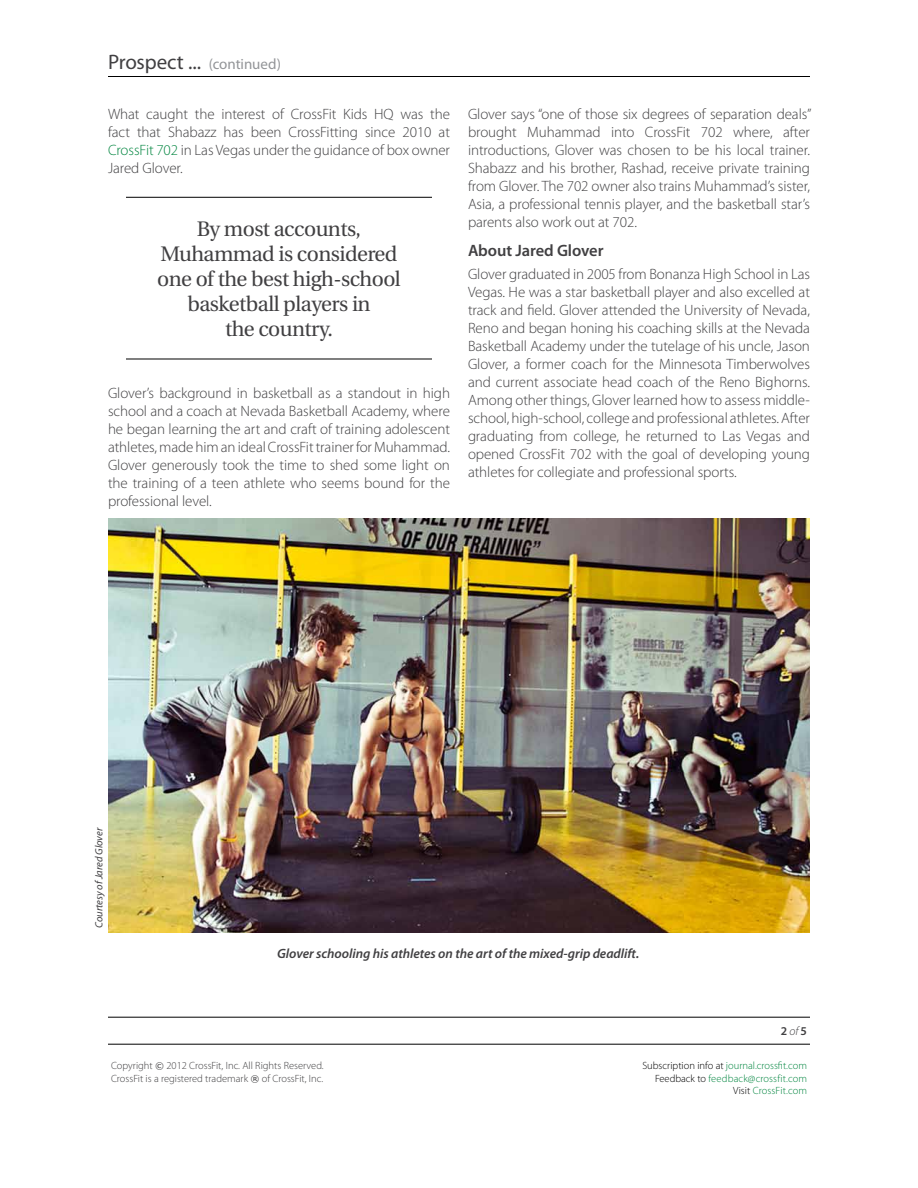
<style>
.page{position:relative;width:918px;height:1188px;background:#fff}
.page>*{position:absolute;margin:0;border:0;box-sizing:border-box;transform-origin:0 0}
.t1{font:21px/25.2px "Utopia";letter-spacing:-.025em;color:#414042;text-align:center}
.t2{font:21px "Myriad Pro";letter-spacing:-.01em;color:#414042}
.t3{font:600 16.5px "Myriad Pro";letter-spacing:-.005em;color:#414042}
.t4{font:300 15px/18px "Myriad Pro";letter-spacing:-.005em;color:#414042;text-align:justify}
.t5{font:italic 600 13.5px "Myriad Pro";letter-spacing:-.005em;color:#414042}
.t6{font:600 12px "Myriad Pro";color:#414042}
.t7{font:300 10.5px/12.6px "Myriad Pro";color:#414042}
.t8{font:300 10.5px/12.6px "Myriad Pro";color:#00853f;text-align:right}
.t9{font:italic 10.5px "Myriad Pro";letter-spacing:-.005em;color:#414042}
.s1{font-size:15px;color:#939598}
.s2{color:#00853f}
.s3{font-weight:300;font-style:italic}
.s4{font-family:"Verdana";font-weight:400;font-size:9px}
.s5{color:#000}
</style>
<div class="page">
<hr style="left:108px;top:76px;width:702px;height:1px;background:#000">
<hr style="left:108px;top:1017px;width:702px;height:1px;background:#000">
<hr style="left:108px;top:1044px;width:702px;height:1px;background:#000">
<hr style="left:126px;top:197px;width:306px;height:1px;background:#000">
<hr style="left:126px;top:359px;width:306px;height:1px;background:#000">
<img style="left:108px;top:518px;width:702px;height:414px">
<h1 class="t2" style="left:108px;top:50px;width:174px">Prospect ... <span class="s1">(continued)</span></h1>
<p class="t4" style="left:108px;top:106px;width:344px">What caught the interest of CrossFit Kids HQ was the fact that Shabazz has been CrossFitting since 2010 at <span class="s2">CrossFit 702</span> in Las Vegas under the guidance of box owner Jared Glover.</p>
<h1 class="t1" style="left:157px;top:216px;width:245px">By most accounts,<br>Muhammad is considered one of the best high-school basketball players in<br>the country.</h1>
<p class="t4" style="left:108px;top:385px;width:344px">Glover’s background in basketball as a standout in high school and a coach at Nevada Basketball Academy, where he began learning the art and craft of training adolescent athletes, made him an ideal CrossFit trainer for Muhammad.<br>Glover generously took the time to shed some light on the training of a teen athlete who seems bound for the professional level.</p>
<p class="t4" style="left:468px;top:106px;width:345px">Glover says “one of those six degrees of separation deals” brought Muhammad into CrossFit 702 where, after introductions, Glover was chosen to be his local trainer.<br>Shabazz and his brother, Rashad, receive private training from Glover. The 702 owner also trains Muhammad’s sister, Asia, a professional tennis player, and the basketball star’s parents also work out at 702.</p>
<p class="t3" style="left:468px;top:241px;width:137px">About Jared Glover</p>
<p class="t4" style="left:468px;top:265px;width:344px">Glover graduated in 2005 from Bonanza High School in Las Vegas. He was a star basketball player and also excelled at track and field. Glover attended the University of Nevada, Reno and began honing his coaching skills at the Nevada Basketball Academy under the tutelage of his uncle, Jason Glover, a former coach for the Minnesota Timberwolves and current associate head coach of the Reno Bighorns.<br>Among other things, Glover learned how to assess middle&shy;school, high-school, college and professional athletes. After graduating from college, he returned to Las Vegas and opened CrossFit 702 with the goal of developing young athletes for collegiate and professional sports.</p>
<p class="t9" style="left:93px;top:928px;width:102px;rotate:-90deg">Courtesy of Jared Glover</p>
<p class="t5" style="left:277px;top:946px;width:363px">Glover schooling his athletes on the art of the mixed-grip deadlift.</p>
<p class="t6" style="left:781px;top:1024px;width:28px">2 <span class="s3">of</span> 5</p>
<p class="t7" style="left:111px;top:1060px;width:214px">Copyright <span class="s4">©</span> 2012 CrossFit, Inc. All Rights Reserved.<br>CrossFit is a registered trademark <span class="s4">®</span> of CrossFit, Inc.</p>
<p class="t8" style="left:642px;top:1060px;width:166px"><span class="s5">Subscription info at</span> journal.crossfit.com<br><span class="s5">Feedback to</span> feedback@crossfit.com<br><span class="s5">Visit</span> CrossFit.com</p>
</div>
